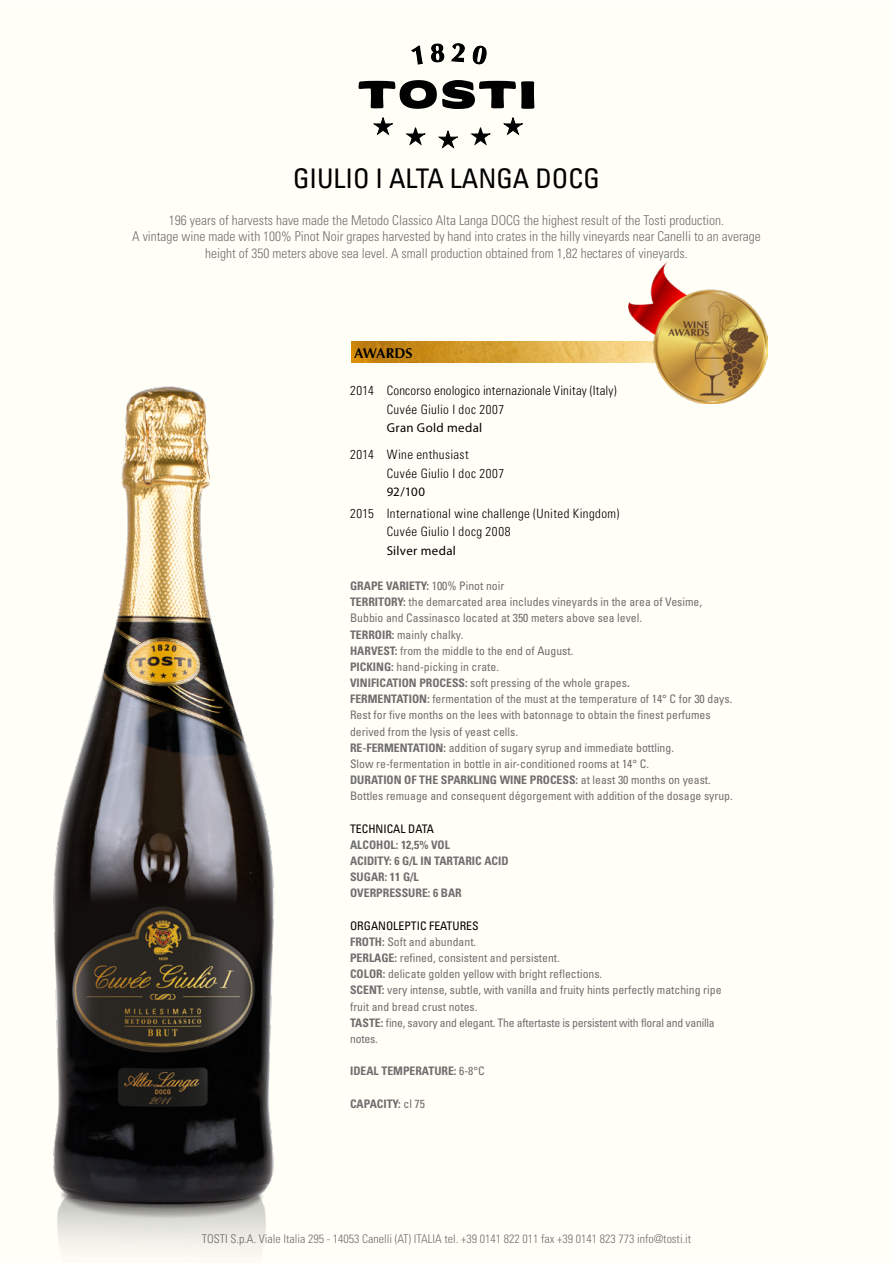
<style>
.page{position:relative;width:893px;height:1263px;background:#fff}
.page>*{position:absolute;margin:0;border:0;box-sizing:border-box;transform-origin:0 0}
.t1{font:condensed 27px "Univers LT Std";color:#000}
.t2{font:700 14.1px "Optima";color:#000}
.t3{font:300 condensed 13.5px/16.5px "Univers";color:#706f6f;text-align:center}
.t4{font:300 condensed 12.9px/18.3px "Univers LT Std";letter-spacing:.03em;color:#000}
.t5{font:12.9px "Myriad Pro";letter-spacing:.025em;color:#000}
.t6{font:300 condensed 12px "Univers";color:#706f6f}
.t7{font:condensed 11.7px/16.2px "Univers";color:#706f6f}
.t8{font:700 condensed 11.7px/16.2px "Univers";color:#706f6f}
.t9{font:condensed 11.7px "Univers";color:#000}
.s1{font-weight:700}
.s2{color:#000}
.s3{font-weight:400}
</style>
<div class="page">
<div style="left:1px;top:1px;width:891px;height:1261px;background:#fffef7"></div>
<svg style="left:358px;top:80px;width:177px;height:69px"></svg>
<svg style="left:411px;top:43px;width:76px;height:22px"></svg>
<img style="left:351px;top:342px;width:277px;height:20px">
<img style="left:53px;top:362px;width:400px;height:901px">
<img style="left:628px;top:263px;width:140px;height:141px">
<h1 class="t1" style="left:293px;top:161px;width:308px">GIULIO I ALTA LANGA DOCG</h1>
<p class="t3" style="left:132px;top:212px;width:630px">196 years of harvests have made the Metodo Classico Alta Langa DOCG the highest result of the Tosti production.<br>A vintage wine made with 100% Pinot Noir grapes harvested by hand into crates in the hilly vineyards near Canelli to an average height of 350 meters above sea level. A small production obtained from 1,82 hectares of vineyards.</p>
<p class="t2" style="left:354px;top:345px;width:60px">AWARDS</p>
<p class="t4" style="left:387px;top:382px;width:231px;text-indent:-37px">2014 Concorso enologico internazionale Vinitay (Italy)<br>Cuvée Giulio I doc 2007</p>
<p class="t5" style="left:387px;top:420px;width:97px">Gran Gold medal</p>
<p class="t4" style="left:387px;top:445px;width:119px;text-indent:-37px">2014 Wine enthusiast<br>Cuvée Giulio I doc 2007</p>
<p class="t5" style="left:387px;top:484px;width:40px">92/100</p>
<p class="t4" style="left:387px;top:504px;width:234px;text-indent:-37px">2015 International wine challenge (United Kingdom)<br>Cuvée Giulio I docg 2008</p>
<p class="t5" style="left:387px;top:542px;width:71px">Silver medal</p>
<p class="t7" style="left:350px;top:578px;width:384px"><span class="s1">GRAPE VARIETY:</span> 100% Pinot noir<br><span class="s1">TERRITORY:</span> the demarcated area includes vineyards in the area of Vesime, Bubbio and Cassinasco located at 350 meters above sea level.<br><span class="s1">TERROIR:</span> mainly chalky.<br><span class="s1">HARVEST:</span> from the middle to the end of August.<br><span class="s1">PICKING:</span> hand-picking in crate.<br><span class="s1">VINIFICATION PROCESS:</span> soft pressing of the whole grapes<span class="s1">.<br>FERMENTATION:</span> fermentation of the must at the temperature of 14° C for 30 days.<br>Rest for five months on the lees with batonnage to obtain the finest perfumes derived from the lysis of yeast cells.<br><span class="s1">RE-FERMENTATION:</span> addition of sugary syrup and immediate bottling.<br>Slow re-fermentation in bottle in air-conditioned rooms at 14° C.<br><span class="s1">DURATION OF THE SPARKLING WINE PROCESS:</span> at least 30 months on yeast.<br>Bottles remuage and consequent dégorgement with addition of the dosage syrup.</p>
<p class="t9" style="left:350px;top:821px;width:85px">TECHNICAL DATA</p>
<p class="t8" style="left:350px;top:836px;width:160px">ALCOHOL: 12,5% VOL<br>ACIDITY: 6 G/L IN TARTARIC ACID<br>SUGAR: 11 G/L<br>OVERPRESSURE: 6 BAR</p>
<p class="t7" style="left:350px;top:917px;width:373px"><span class="s2">ORGANOLEPTIC FEATURES<br></span><span class="s1">FROTH:</span> Soft and abundant.<br><span class="s1">PERLAGE:</span> refined, consistent and persistent.<br><span class="s1">COLOR:</span> delicate golden yellow with bright reflections.<br><span class="s1">SCENT:</span> very intense, subtle, with vanilla and fruity hints perfectly matching ripe fruit and bread crust notes.<br><span class="s1">TASTE:</span> fine, savory and elegant. The aftertaste is persistent with floral and vanilla notes.</p>
<p class="t8" style="left:350px;top:1063px;width:136px">IDEAL TEMPERATURE: <span class="s3">6-8°C</span></p>
<p class="t8" style="left:350px;top:1095px;width:76px">CAPACITY: <span class="s3">cl 75</span></p>
<p class="t6" style="left:202px;top:1231px;width:491px">TOSTI S.p.A. Viale Italia 295 - 14053 Canelli (AT) ITALIA tel. +39 0141 822 011 fax +39 0141 823 773 info@tosti.it</p>
</div>
